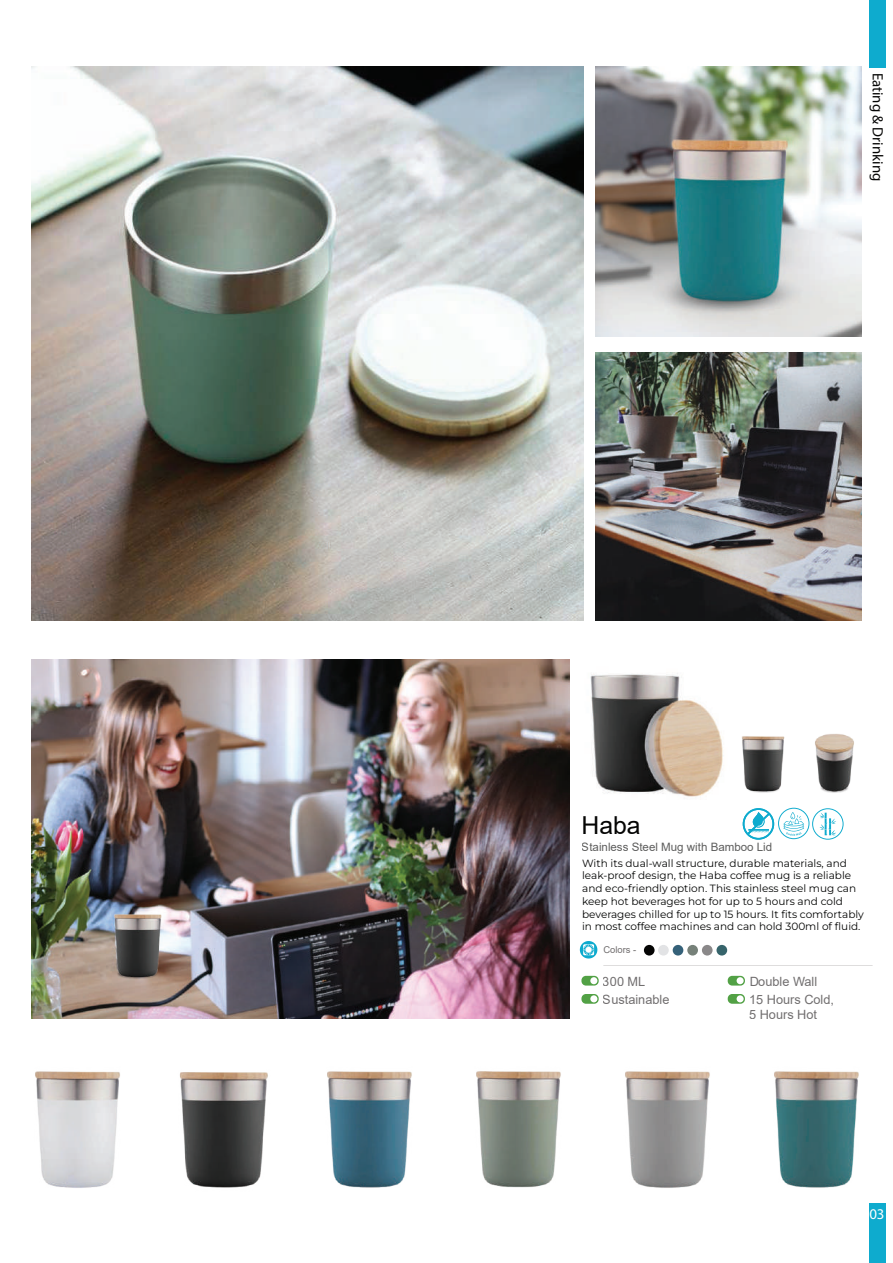
<style>
.page{position:relative;width:893px;height:1263px;background:#fff}
.page>*{position:absolute;margin:0;border:0;box-sizing:border-box;transform-origin:0 0}
.t1{font:24.75px "Arial";color:#050504}
.t2{font:14.85px "Myriad Pro";color:#050504}
.t3{font:14.85px "Myriad Pro";color:#fff}
.t4{font:12.75px/18.1px "Arial";color:#231f20}
.t5{font:11.55px "Arial";color:#050504}
.t6{font:10.5px/12.8px "Montserrat";color:#050605}
.t7{font:9.45px "Arial";color:#231f20}
</style>
<div class="page">
<img style="left:590px;top:673px;width:133px;height:124px">
<div style="left:869px;top:0;width:17px;height:67px;background:#0eabce"></div>
<div style="left:869px;top:1203px;width:17px;height:60px;background:#0eabce"></div>
<img style="left:32px;top:67px;width:552px;height:554px">
<img style="left:595px;top:352px;width:266px;height:269px">
<img style="left:815px;top:734px;width:39px;height:59px">
<img style="left:742px;top:736px;width:43px;height:57px">
<img style="left:31px;top:1003px;width:89px;height:185px">
<img style="left:774px;top:1071px;width:85px;height:117px">
<img style="left:625px;top:1071px;width:85px;height:117px">
<img style="left:476px;top:1018px;width:94px;height:170px">
<img style="left:263px;top:1018px;width:213px;height:170px">
<img style="left:180px;top:1064px;width:104px;height:124px">
<img style="left:32px;top:659px;width:538px;height:359px">
<img style="left:64px;top:915px;width:146px;height:116px">
<img style="left:110px;top:911px;width:59px;height:68px">
<img style="left:595px;top:67px;width:266px;height:270px">
<hr style="left:603px;top:965px;width:270px;height:1px;background:#231f20">
<svg style="left:580px;top:941px;width:17px;height:17px"></svg>
<div style="left:644px;top:945px;width:11px;height:10px;background:#050504;border-radius:50%"></div>
<div style="left:658px;top:945px;width:11px;height:10px;background:#e2e3e5;border-radius:50%"></div>
<div style="left:673px;top:945px;width:10px;height:10px;background:#356179;border-radius:50%"></div>
<div style="left:687px;top:945px;width:11px;height:10px;background:#768179;border-radius:50%"></div>
<div style="left:702px;top:945px;width:11px;height:10px;background:#8a8889;border-radius:50%"></div>
<div style="left:716px;top:945px;width:11px;height:10px;background:#36646b;border-radius:50%"></div>
<svg style="left:581px;top:976px;width:18px;height:9px"></svg>
<div style="left:590px;top:977px;width:7px;height:7px;background:#fff;border-radius:50%"></div>
<svg style="left:581px;top:994px;width:18px;height:10px"></svg>
<div style="left:590px;top:995px;width:7px;height:7px;background:#fff;border-radius:50%"></div>
<svg style="left:728px;top:976px;width:17px;height:9px"></svg>
<div style="left:737px;top:977px;width:7px;height:7px;background:#fff;border-radius:50%"></div>
<svg style="left:728px;top:994px;width:17px;height:10px"></svg>
<div style="left:737px;top:995px;width:7px;height:7px;background:#fff;border-radius:50%"></div>
<svg style="left:743px;top:808px;width:101px;height:32px"></svg>
<h2 class="t2" style="left:887px;top:73px;width:110px;rotate:90deg">Eating &amp; Drinking</h2>
<h1 class="t1" style="left:581px;top:808px;width:61px">Haba</h1>
<p class="t5" style="left:582px;top:839px;width:192px">Stainless Steel Mug with Bamboo Lid</p>
<p class="t6" style="left:582px;top:856px;width:283px">With its dual-wall structure, durable materials, and leak-proof design, the Haba coffee mug is a reliable and eco-friendly option. This stainless steel mug can keep hot beverages hot for up to 5 hours and cold beverages chilled for up to 15 hours. It fits comfortably in most coffee machines and can hold 300ml of fluid.</p>
<p class="t7" style="left:603px;top:943px;width:35px">Colors -</p>
<p class="t4" style="left:603px;top:972px;width:44px">300 ML</p>
<p class="t4" style="left:603px;top:990px;width:68px">Sustainable</p>
<p class="t4" style="left:749px;top:972px;width:87px">Double Wall<br>15 Hours Cold,</p>
<p class="t4" style="left:749px;top:1005px;width:70px">5 Hours Hot</p>
<h2 class="t3" style="left:869px;top:1204px;width:17px">03</h2>
</div>
